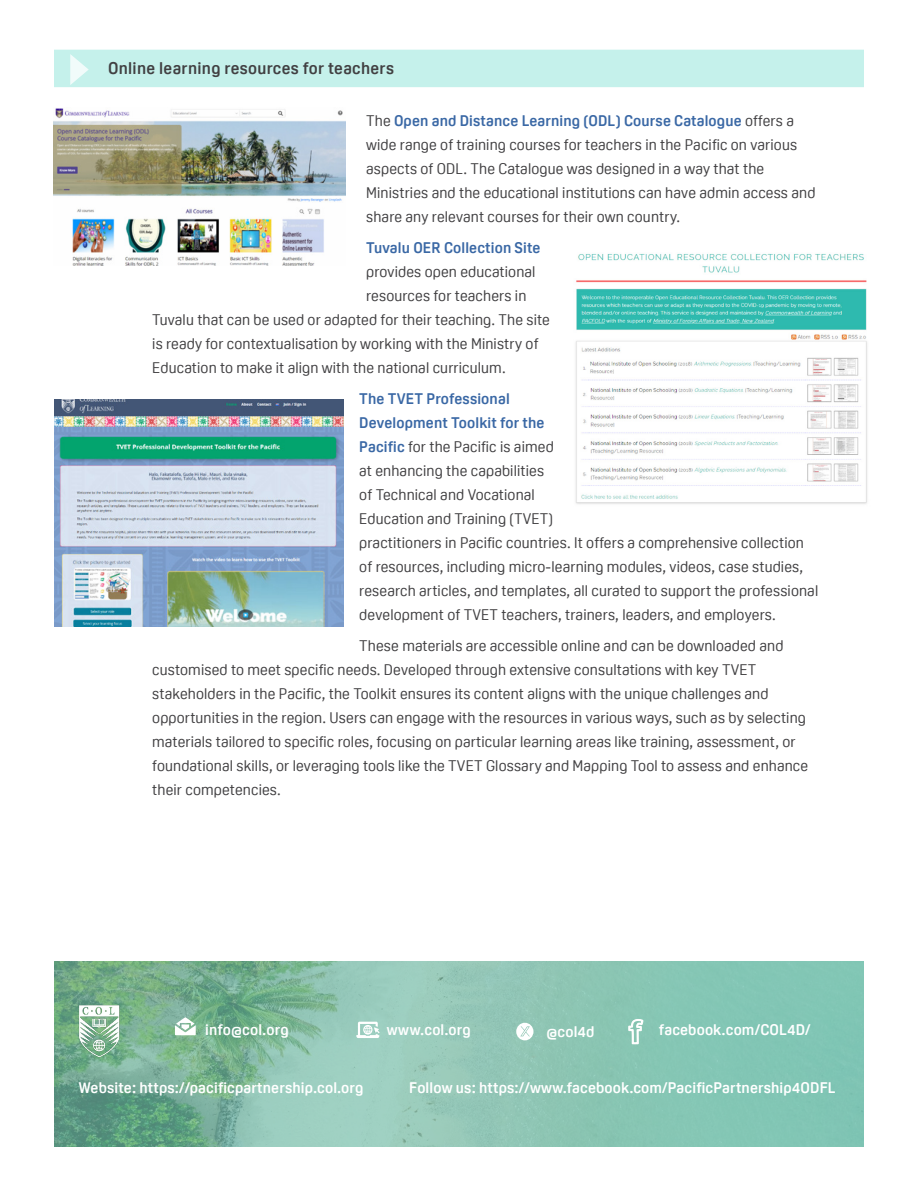
<style>
.page{position:relative;width:918px;height:1188px;background:#fff}
.page>*{position:absolute;margin:0;border:0;box-sizing:border-box;transform-origin:0 0}
.t1{font:700 16.5px "Oscine";letter-spacing:.02em;color:#414042}
.t2{font:15px/24px "Oscine";letter-spacing:.01em;color:#414042}
.t3{font:700 15px "Oscine";letter-spacing:.01em;color:#fff}
.t4{font:700 15px "Oscine";letter-spacing:.01em;color:#3a68a5}
.s1{font-weight:700;color:#3a68a5}
</style>
<div class="page">
<img style="left:54px;top:961px;width:810px;height:186px">
<img style="left:53px;top:108px;width:293px;height:157px">
<img style="left:575px;top:253px;width:292px;height:251px">
<img style="left:54px;top:400px;width:290px;height:226px">
<div style="left:54px;top:50px;width:810px;height:37px;background:#c5f1eb"></div>
<svg style="left:70px;top:54px;width:19px;height:31px"></svg>
<svg style="left:175px;top:1017px;width:21px;height:18px"></svg>
<svg style="left:356px;top:1022px;width:24px;height:16px"></svg>
<svg style="left:516px;top:1023px;width:17px;height:17px"></svg>
<svg style="left:628px;top:1019px;width:15px;height:25px"></svg>
<img style="left:78px;top:1004px;width:44px;height:53px">
<p class="t1" style="left:108px;top:59px;width:288px">Online learning resources for teachers</p>
<p class="t2" style="left:366px;top:109px;width:451px">The <span class="s1">Open and Distance Learning (ODL) Course Catalogue</span> offers a wide range of training courses for teachers in the Pacific on various aspects of ODL. The Catalogue was designed in a way that the Ministries and the educational institutions can have admin access and share any relevant courses for their own country.</p>
<p class="t4" style="left:366px;top:239px;width:176px">Tuvalu OER Collection Site</p>
<p class="t2" style="left:366px;top:260px;width:171px">provides open educational</p>
<p class="t2" style="left:366px;top:284px;width:162px">resources for teachers in</p>
<p class="t2" style="left:152px;top:308px;width:399px">Tuvalu that can be used or adapted for their teaching. The site</p>
<p class="t2" style="left:152px;top:332px;width:388px">is ready for contextualisation by working with the Ministry of</p>
<p class="t2" style="left:152px;top:356px;width:355px">Education to make it align with the national curriculum.</p>
<p class="t2" style="left:359px;top:387px;width:460px"><span class="s1">The TVET Professional<br>Development Toolkit for the<br>Pacific</span> for the Pacific is aimed<br>at enhancing the capabilities<br>of Technical and Vocational<br>Education and Training (TVET)<br>practitioners in Pacific countries. It offers a comprehensive collection of resources, including micro-learning modules, videos, case studies, research articles, and templates, all curated to support the professional development of TVET teachers, trainers, leaders, and employers.</p>
<p class="t2" style="left:152px;top:633px;width:657px;text-indent:207px">These materials are accessible online and can be downloaded and customised to meet specific needs. Developed through extensive consultations with key TVET stakeholders in the Pacific, the Toolkit ensures its content aligns with the unique challenges and opportunities in the region. Users can engage with the resources in various ways, such as by selecting materials tailored to specific roles, focusing on particular learning areas like training, assessment, or foundational skills, or leveraging tools like the TVET Glossary and Mapping Tool to assess and enhance their competencies.</p>
<p class="t3" style="left:205px;top:1022px;width:85px">info@col.org</p>
<p class="t3" style="left:387px;top:1021px;width:86px">www.col.org</p>
<p class="t3" style="left:547px;top:1024px;width:49px">@col4d</p>
<p class="t3" style="left:659px;top:1022px;width:153px">facebook.com/COL4D/</p>
<p class="t3" style="left:79px;top:1079px;width:286px">Website: https://pacificpartnership.col.org</p>
<p class="t3" style="left:409px;top:1079px;width:428px">Follow us: https://www.facebook.com/PacificPartnership4ODFL</p>
</div>
